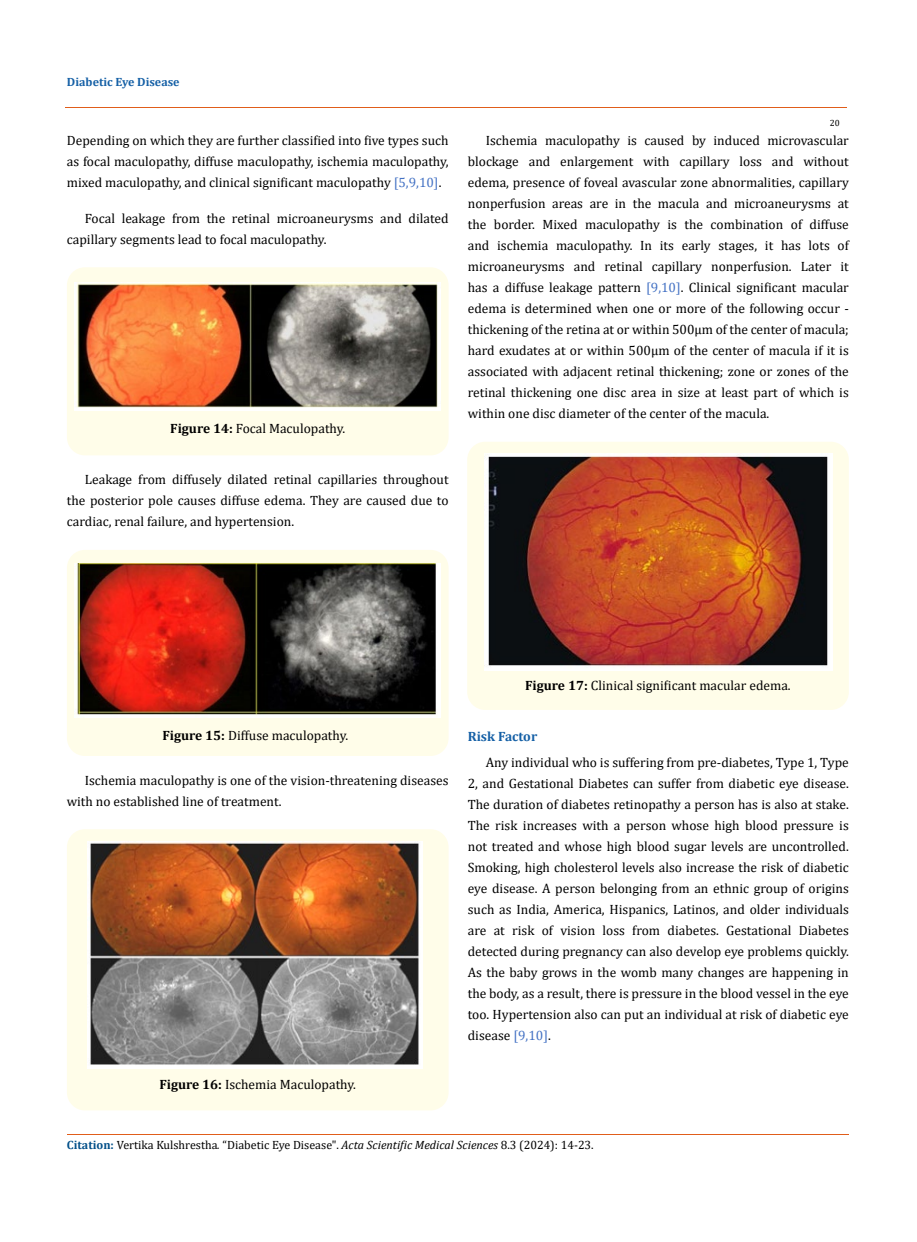
<style>
.page{position:relative;width:917px;height:1242px;background:#fff}
.page>*{position:absolute;margin:0;border:0;box-sizing:border-box;transform-origin:0 0}
.t1{font:13.5px/21px "Cambria";color:#000;text-align:justify}
.t2{font:700 13.5px "Cambria";color:#1560a6}
.t3{font:12px "Cambria";color:#000}
.t4{font:700 12px "Cambria";color:#1560a6}
.t5{font:9px "Cambria";color:#000}
.s1{color:#4472c4}
.s2{font-weight:700}
.s3{font-weight:700;color:#035089}
.s4{font-style:italic}
</style>
<div class="page">
<div style="left:67px;top:267px;width:381px;height:188px;background:#fffde9;border-radius:18px"></div>
<img style="left:75px;top:283px;width:366px;height:128px">
<div style="left:67px;top:550px;width:381px;height:206px;background:#fffde9;border-radius:18px"></div>
<img style="left:75px;top:564px;width:366px;height:154px">
<div style="left:67px;top:829px;width:381px;height:281px;background:#fffde9;border-radius:18px"></div>
<img style="left:88px;top:842px;width:335px;height:227px">
<div style="left:467px;top:442px;width:381px;height:268px;background:#fffde9;border-radius:18px"></div>
<img style="left:484px;top:454px;width:348px;height:216px">
<hr style="left:65px;top:108px;width:782px;height:1px;background:#e05d1a">
<hr style="left:67px;top:1134px;width:781px;height:1px;background:#e05d1a">
<p class="t4" style="left:67px;top:73px;width:114px">Diabetic Eye Disease</p>
<p class="t1" style="left:67px;top:130px;width:383px">Depending on which they are further classified into five types such as focal maculopathy, diffuse maculopathy, ischemia maculopathy, mixed maculopathy, and clinical significant maculopathy <span class="s1">[5,9,10]</span>.</p>
<p class="t1" style="left:67px;top:208px;width:383px;text-indent:18px">Focal leakage from the retinal microaneurysms and dilated capillary segments lead to focal maculopathy.</p>
<p class="t1" style="left:170px;top:418px;width:176px"><span class="s2">Figure 14:</span> Focal Maculopathy.</p>
<p class="t1" style="left:67px;top:469px;width:383px;text-indent:18px">Leakage from diffusely dilated retinal capillaries throughout the posterior pole causes diffuse edema. They are caused due to cardiac, renal failure, and hypertension.</p>
<p class="t5" style="left:829px;top:118px;width:11px">20</p>
<p class="t1" style="left:468px;top:130px;width:382px;text-indent:18px">Ischemia maculopathy is caused by induced microvascular blockage and enlargement with capillary loss and without edema, presence of foveal avascular zone abnormalities, capillary nonperfusion areas are in the macula and microaneurysms at the border. Mixed maculopathy is the combination of diffuse and ischemia maculopathy. In its early stages, it has lots of microaneurysms and retinal capillary nonperfusion. Later it has a diffuse leakage pattern <span class="s1">[9,10]</span>. Clinical significant macular edema is determined when one or more of the following occur - thickening of the retina at or within 500µm of the center of macula; hard exudates at or within 500µm of the center of macula if it is associated with adjacent retinal thickening; zone or zones of the retinal thickening one disc area in size at least part of which is within one disc diameter of the center of the macula.</p>
<p class="t1" style="left:162px;top:724px;width:187px"><span class="s2">Figure 15:</span> Diffuse maculopathy.</p>
<p class="t1" style="left:67px;top:769px;width:383px;text-indent:18px">Ischemia maculopathy is one of the vision-threatening diseases with no established line of treatment.</p>
<p class="t1" style="left:159px;top:1074px;width:198px"><span class="s2">Figure 16:</span> Ischemia Maculopathy.</p>
<p class="t1" style="left:525px;top:674px;width:267px"><span class="s2">Figure 17:</span> Clinical significant macular edema.</p>
<p class="t2" style="left:468px;top:727px;width:71px">Risk Factor</p>
<p class="t1" style="left:468px;top:751px;width:382px;text-indent:18px">Any individual who is suffering from pre-diabetes, Type 1, Type 2, and Gestational Diabetes can suffer from diabetic eye disease.<br>The duration of diabetes retinopathy a person has is also at stake.<br>The risk increases with a person whose high blood pressure is not treated and whose high blood sugar levels are uncontrolled.<br>Smoking, high cholesterol levels also increase the risk of diabetic eye disease. A person belonging from an ethnic group of origins such as India, America, Hispanics, Latinos, and older individuals are at risk of vision loss from diabetes. Gestational Diabetes detected during pregnancy can also develop eye problems quickly.<br>As the baby grows in the womb many changes are happening in the body, as a result, there is pressure in the blood vessel in the eye too. Hypertension also can put an individual at risk of diabetic eye disease <span class="s1">[9,10]</span>.</p>
<p class="t3" style="left:67px;top:1138px;width:528px"><span class="s3">Citation:</span> Vertika Kulshrestha<span class="s4">.</span> “Diabetic Eye Disease". <span class="s4">Acta Scientific Medical Sciences</span> 8.3 (2024): 14-23.</p>
</div>
